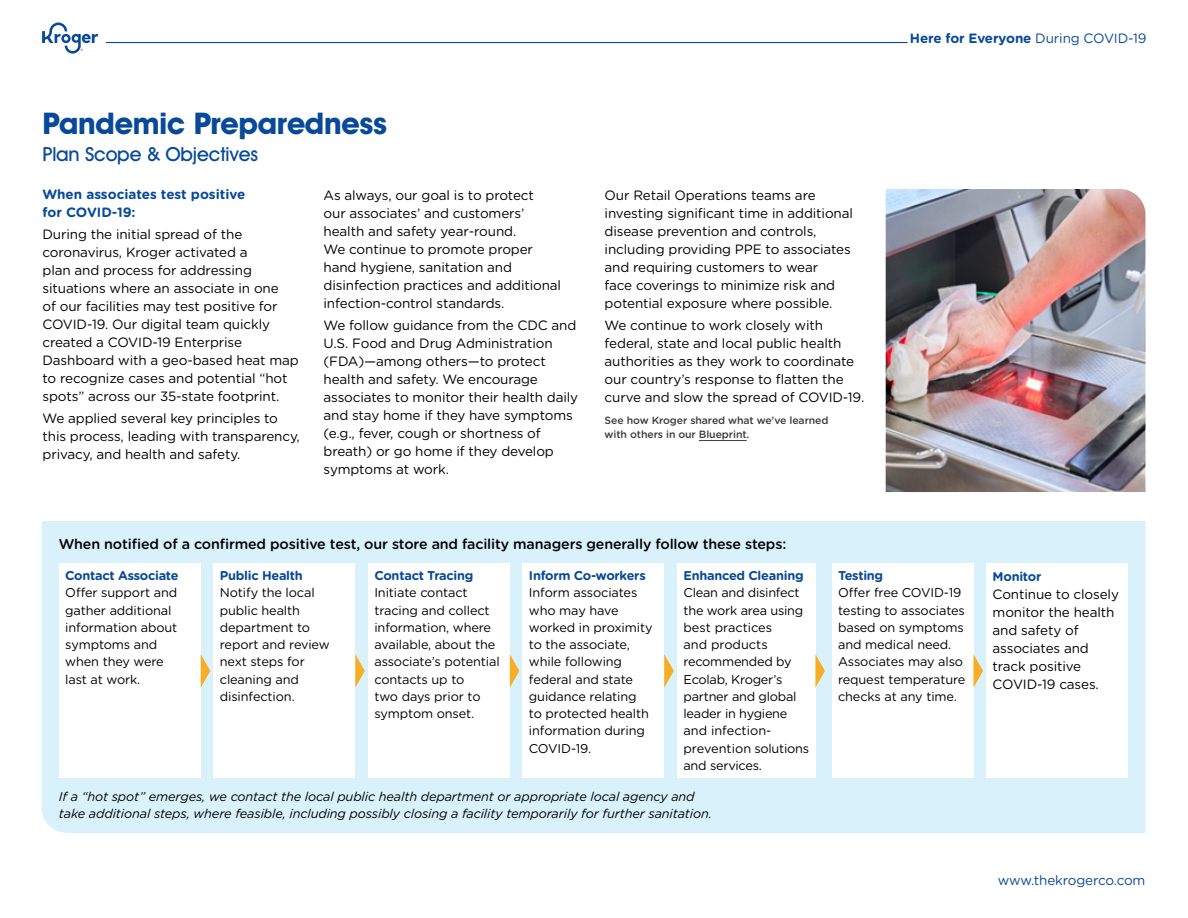
<style>
.page{position:relative;width:1188px;height:918px;background:#fff}
.page>*{position:absolute;margin:0;border:0;box-sizing:border-box;transform-origin:0 0}
.t1{font:700 30px "Avant Garde IT Cby BT";letter-spacing:-.01em;color:#084999}
.t2{font:500 19.5px "Avant Garde IT Cby BT";letter-spacing:-.01em;color:#084999}
.Body_Copy_2{font:500 14.25px "Gotham Rounded";letter-spacing:-.01em;color:#000}
.Body_Copy_2-2{font:13.5px/18px "Gotham Rounded";letter-spacing:-.01em;color:#000}
.t3{font:700 13.5px/18px "Gotham Rounded";letter-spacing:-.01em;color:#084999}
.t4{font:13.5px "Gotham Rounded";letter-spacing:-.01em;color:#084999}
.Body_Copy_2-3{font:12.75px/17.2px "Gotham Rounded";letter-spacing:-.01em;color:#000}
.Body_Copy_2-4{font:italic 12.75px/17.2px "Gotham Rounded";letter-spacing:-.01em;color:#000}
.Body_Copy_2-5{font:700 12.75px "Gotham Rounded";letter-spacing:-.02em;color:#084999}
.Body_Copy_2-6{font:500 10.5px/13.5px "Gotham Rounded";letter-spacing:-.01em;color:#3c3c3b}
.s1{font-weight:400}
</style>
<div class="page">
<div style="left:42px;top:521px;width:1103px;height:312px;background:#d8f1fb"></div>
<div style="left:59px;top:564px;width:142px;height:214px;background:#fff"></div>
<div style="left:677px;top:564px;width:138px;height:214px;background:#fff"></div>
<div style="left:368px;top:564px;width:142px;height:214px;background:#fff"></div>
<div style="left:986px;top:564px;width:142px;height:214px;background:#fff"></div>
<div style="left:213px;top:564px;width:142px;height:214px;background:#fff"></div>
<div style="left:832px;top:564px;width:142px;height:214px;background:#fff"></div>
<div style="left:523px;top:564px;width:141px;height:214px;background:#fff"></div>
<hr style="left:699px;top:440px;width:48px;height:1px;background:#3c3c3b">
<svg style="left:815px;top:654px;width:10px;height:34px"></svg>
<svg style="left:974px;top:654px;width:9px;height:34px"></svg>
<svg style="left:664px;top:654px;width:10px;height:34px"></svg>
<svg style="left:510px;top:654px;width:9px;height:34px"></svg>
<svg style="left:355px;top:654px;width:10px;height:34px"></svg>
<svg style="left:201px;top:654px;width:9px;height:34px"></svg>
<img style="left:886px;top:189px;width:259px;height:303px">
<hr style="left:106px;top:42px;width:802px;height:1px;background:#084999">
<svg style="left:42px;top:23px;width:56px;height:31px"></svg>
<h2 class="t1" style="left:43px;top:105px;width:346px">Pandemic Preparedness</h2>
<h2 class="t2" style="left:43px;top:142px;width:217px">Plan Scope &amp; Objectives</h2>
<p class="t3" style="left:43px;top:184px;width:204px">When associates test positive for COVID-19:</p>
<p class="Body_Copy_2-2" style="left:43px;top:224px;width:258px">During the initial spread of the coronavirus, Kroger activated a<br>plan and process for addressing situations where an associate in one<br>of our facilities may test positive for COVID-19. Our digital team quickly created a COVID-19 Enterprise Dashboard with a geo-based heat map to recognize cases and potential “hot spots” across our 35-state footprint.</p>
<p class="Body_Copy_2-2" style="left:43px;top:409px;width:259px">We applied several key principles to this process, leading with transparency, privacy, and health and safety.</p>
<p class="Body_Copy_2-2" style="left:324px;top:185px;width:239px">As always, our goal is to protect<br>our associates’ and customers’ health and safety year-round.<br>We continue to promote proper hand hygiene, sanitation and disinfection practices and additional infection‑control standards.</p>
<p class="Body_Copy_2-2" style="left:324px;top:316px;width:256px">We follow guidance from the CDC and<br>U.S. Food and Drug Administration (FDA)—among others—to protect health and safety. We encourage associates to monitor their health daily and stay home if they have symptoms (e.g., fever, cough or shortness of breath) or go home if they develop symptoms at work.</p>
<p class="Body_Copy_2-2" style="left:605px;top:185px;width:250px">Our Retail Operations teams are investing significant time in additional disease prevention and controls, including providing PPE to associates and requiring customers to wear<br>face coverings to minimize risk and potential exposure where possible.</p>
<p class="Body_Copy_2-2" style="left:605px;top:316px;width:261px">We continue to work closely with federal, state and local public health authorities as they work to coordinate our country’s response to flatten the curve and slow the spread of COVID-19.</p>
<p class="Body_Copy_2-6" style="left:605px;top:413px;width:225px">See how Kroger shared what we’ve learned with others in our Blueprint.</p>
<p class="t3" style="left:910px;top:29px;width:238px">Here for Everyone <span class="s1">During COVID-19</span></p>
<p class="Body_Copy_2" style="left:59px;top:534px;width:729px">When notified of a confirmed positive test, our store and facility managers generally follow these steps:</p>
<p class="Body_Copy_2-5" style="left:65px;top:566px;width:115px">Contact Associate</p>
<p class="Body_Copy_2-3" style="left:65px;top:584px;width:114px">Offer support and gather additional information about symptoms and when they were last at work.</p>
<p class="Body_Copy_2-5" style="left:529px;top:566px;width:118px">Inform Co-workers</p>
<p class="Body_Copy_2-3" style="left:529px;top:584px;width:125px">Inform associates who may have worked in proximity to the associate, while following federal and state guidance relating to protected health information during<br>COVID-19.</p>
<p class="Body_Copy_2-4" style="left:59px;top:787px;width:655px">If a “hot spot” emerges, we contact the local public health department or appropriate local agency and take additional steps, where feasible, including possibly closing a facility temporarily for further sanitation.</p>
<p class="Body_Copy_2-5" style="left:220px;top:566px;width:85px">Public Health</p>
<p class="Body_Copy_2-3" style="left:220px;top:584px;width:111px">Notify the local public health department to report and review next steps for cleaning and disinfection.</p>
<p class="Body_Copy_2-5" style="left:684px;top:566px;width:122px">Enhanced Cleaning</p>
<p class="Body_Copy_2-3" style="left:684px;top:584px;width:127px">Clean and disinfect the work area using best practices<br>and products recommended by<br>Ecolab, Kroger’s partner and global leader in hygiene and infection&shy;prevention solutions and services.</p>
<p class="Body_Copy_2-5" style="left:374px;top:566px;width:101px">Contact Tracing</p>
<p class="Body_Copy_2-3" style="left:374px;top:584px;width:127px">Initiate contact tracing and collect information, where available, about the associate’s potential contacts up to<br>two days prior to symptom onset.</p>
<p class="Body_Copy_2-5" style="left:838px;top:566px;width:47px">Testing</p>
<p class="Body_Copy_2-3" style="left:838px;top:584px;width:129px">Offer free COVID-19 testing to associates based on symptoms and medical need.<br>Associates may also request temperature checks at any time.</p>
<p class="Body_Copy_2-5" style="left:993px;top:567px;width:50px">Monitor</p>
<p class="Body_Copy_2-2" style="left:993px;top:584px;width:128px">Continue to closely monitor the health and safety of associates and track positive<br>COVID-19 cases.</p>
<p class="t4" style="left:998px;top:871px;width:149px">www.thekrogerco.com</p>
</div>
